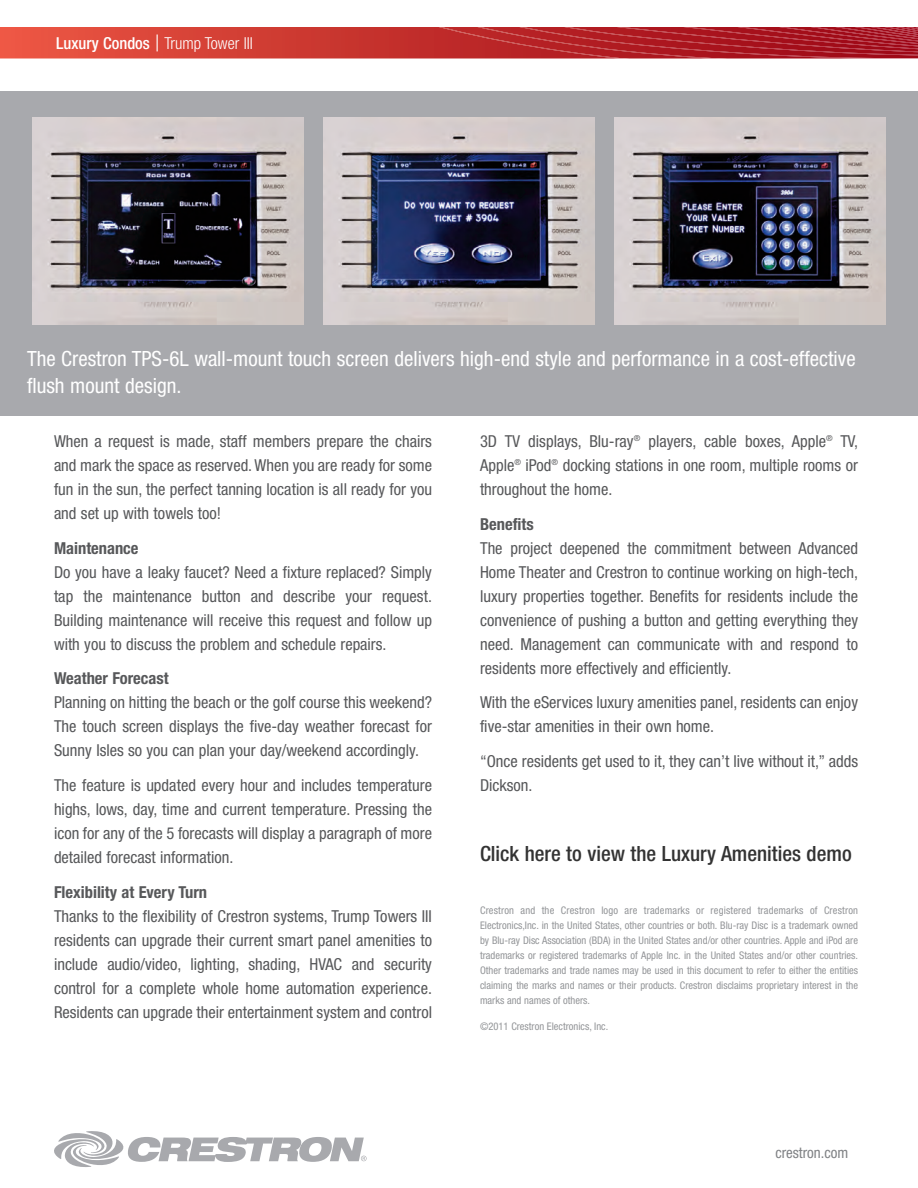
<style>
.page{position:relative;width:918px;height:1188px;background:#fff}
.page>*{position:absolute;margin:0;border:0;box-sizing:border-box;transform-origin:0 0}
.t1{font:condensed 21px/27px "Helvetica Neue";color:#fff}
.t2{font:500 condensed 21px "Helvetica Neue";color:#333}
.t3{font:condensed 16.5px/24px "Helvetica Neue";color:#57585a;text-align:justify}
.t4{font:700 condensed 16.5px "Helvetica Neue";color:#57585a}
.t5{font:300 condensed 16.5px "Helvetica Neue";color:#fff}
.t6{font:condensed 15px "Helvetica Neue";color:#808285}
.t7{font:condensed 10.5px/15px "Helvetica Neue";color:#939598;text-align:justify}
.s1{font-weight:500}
.s2{font-stretch:expanded;font-size:22.5px}
</style>
<div class="page">
<svg style="left:54px;top:1131px;width:313px;height:36px"></svg>
<svg style="left:0;top:27px;width:918px;height:32px;background:#c33433"></svg>
<div style="left:0;top:92px;width:918px;height:324px;background:#a8a9ad"></div>
<img style="left:32px;top:118px;width:271px;height:206px">
<img style="left:615px;top:118px;width:270px;height:206px">
<img style="left:324px;top:118px;width:270px;height:206px">
<p class="t5" style="left:56px;top:37px;width:198px"><span class="s1">Luxury Condos</span> <span class="s2">|</span> Trump Tower III</p>
<p class="t1" style="left:27px;top:347px;width:830px">The Crestron TPS-6L wall-mount touch screen delivers high-end style and performance in a cost-effective flush mount design.</p>
<p class="t3" style="left:54px;top:430px;width:380px">When a request is made, staff members prepare the chairs and mark the space as reserved. When you are ready for some fun in the sun, the perfect tanning location is all ready for you and set up with towels too!</p>
<p class="t4" style="left:54px;top:542px;width:86px">Maintenance</p>
<p class="t3" style="left:54px;top:561px;width:380px">Do you have a leaky faucet? Need a fixture replaced? Simply tap the maintenance button and describe your request.<br>Building maintenance will receive this request and follow up with you to discuss the problem and schedule repairs.</p>
<p class="t4" style="left:54px;top:673px;width:116px">Weather Forecast</p>
<p class="t3" style="left:54px;top:692px;width:380px">Planning on hitting the beach or the golf course this weekend?<br>The touch screen displays the five-day weather forecast for Sunny Isles so you can plan your day/weekend accordingly.</p>
<p class="t3" style="left:54px;top:775px;width:380px">The feature is updated every hour and includes temperature highs, lows, day, time and current temperature. Pressing the icon for any of the 5 forecasts will display a paragraph of more detailed forecast information.</p>
<p class="t4" style="left:54px;top:886px;width:155px">Flexibility at Every Turn</p>
<p class="t3" style="left:54px;top:905px;width:380px">Thanks to the flexibility of Crestron systems, Trump Towers III residents can upgrade their current smart panel amenities to include audio/video, lighting, shading, HVAC and security control for a complete whole home automation experience.<br>Residents can upgrade their entertainment system and control</p>
<p class="t3" style="left:480px;top:430px;width:380px">3D TV displays, Blu-ray<sup>®</sup> players, cable boxes, Apple<sup>®</sup> TV, Apple<sup>®</sup> iPod<sup>®</sup> docking stations in one room, multiple rooms or throughout the home.</p>
<p class="t4" style="left:480px;top:518px;width:55px">Benefits</p>
<p class="t3" style="left:480px;top:537px;width:380px">The project deepened the commitment between Advanced Home Theater and Crestron to continue working on high-tech, luxury properties together. Benefits for residents include the convenience of pushing a button and getting everything they need. Management can communicate with and respond to residents more effectively and efficiently.</p>
<p class="t3" style="left:480px;top:692px;width:380px">With the eServices luxury amenities panel, residents can enjoy five-star amenities in their own home.</p>
<p class="t3" style="left:480px;top:751px;width:380px">“Once residents get used to it, they can’t live without it,” adds<br>Dickson.</p>
<p class="t2" style="left:480px;top:846px;width:373px">Click here to view the Luxury Amenities demo</p>
<p class="t7" style="left:480px;top:904px;width:380px">Crestron and the Crestron logo are trademarks or registered trademarks of Crestron Electronics,Inc. in the United States, other countries or both. Blu-ray Disc is a trademark owned by Blu-ray Disc Association (BDA) in the United States and/or other countries. Apple and iPod are trademarks or registered trademarks of Apple Inc. in the United States and/or other countries.<br>Other trademarks and trade names may be used in this document to refer to either the entities claiming the marks and names or their products. Crestron disclaims proprietary interest in the marks and names of others.</p>
<p class="t7" style="left:480px;top:1019px;width:130px">©2011 Crestron Electronics, Inc.</p>
<p class="t6" style="left:775px;top:1148px;width:74px">crestron.com</p>
</div>
